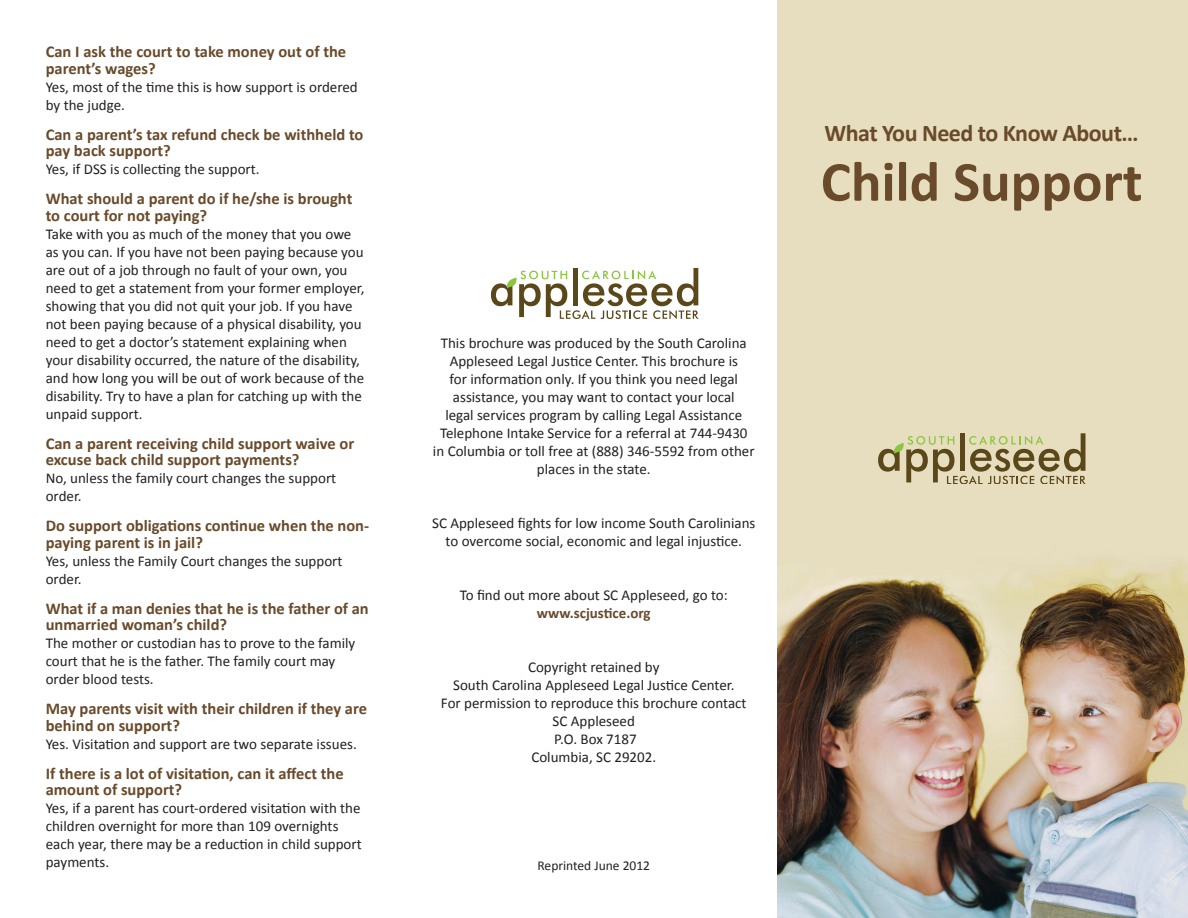
<style>
.page{position:relative;width:1188px;height:918px;background:#fff}
.page>*{position:absolute;margin:0;border:0;box-sizing:border-box;transform-origin:0 0}
.t1{font:700 57px "Calibri";color:#694a2b}
.t2{font:700 24px "Calibri";letter-spacing:-.02em;color:#694a2b}
.t3{font:700 16.5px/16.5px "Calibri";color:#694a2b}
.t4{font:15px/18px "Calibri";color:#231f20}
.t5{font:700 15px "Calibri";color:#694a2b}
.t6{font:13.5px "Calibri";color:#231f20}
</style>
<div class="page">
<img style="left:777px;top:1px;width:411px;height:917px">
<svg style="left:878px;top:433px;width:208px;height:50px"></svg>
<svg style="left:491px;top:268px;width:207px;height:50px"></svg>
<p class="t3" style="left:46px;top:44px;width:302px">Can I ask the court to take money out of the parent’s wages?</p>
<p class="t4" style="left:46px;top:78px;width:314px">Yes, most of the time this is how support is ordered by the judge.</p>
<p class="t3" style="left:46px;top:126px;width:319px">Can a parent’s tax refund check be withheld to pay back support?</p>
<p class="t4" style="left:46px;top:160px;width:215px">Yes, if DSS is collecting the support.</p>
<p class="t3" style="left:46px;top:191px;width:308px">What should a parent do if he/she is brought to court for not paying?</p>
<p class="t4" style="left:46px;top:225px;width:320px">Take with you as much of the money that you owe as you can. If you have not been paying because you are out of a job through no fault of your own, you need to get a statement from your former employer, showing that you did not quit your job. If you have not been paying because of a physical disability, you need to get a doctor’s statement explaining when your disability occurred, the nature of the disability, and how long you will be out of work because of the disability. Try to have a plan for catching up with the unpaid support.</p>
<p class="t3" style="left:46px;top:435px;width:310px">Can a parent receiving child support waive or excuse back child support payments?</p>
<p class="t4" style="left:46px;top:469px;width:292px">No, unless the family court changes the support order.</p>
<p class="t3" style="left:46px;top:518px;width:325px">Do support obligations continue when the non&shy;paying parent is in jail?</p>
<p class="t4" style="left:46px;top:552px;width:298px">Yes, unless the Family Court changes the support order.</p>
<p class="t3" style="left:46px;top:600px;width:325px">What if a man denies that he is the father of an unmarried woman’s child?</p>
<p class="t4" style="left:46px;top:634px;width:311px">The mother or custodian has to prove to the family court that he is the father. The family court may order blood tests.</p>
<p class="t3" style="left:46px;top:701px;width:323px">May parents visit with their children if they are behind on support?</p>
<p class="t4" style="left:46px;top:735px;width:313px">Yes. Visitation and support are two separate issues.</p>
<p class="t3" style="left:46px;top:765px;width:300px">If there is a lot of visitation, can it affect the amount of support?</p>
<p class="t4" style="left:46px;top:799px;width:318px">Yes, if a parent has court-ordered visitation with the children overnight for more than 109 overnights each year, there may be a reduction in child support payments.</p>
<p class="t4" style="left:433px;top:334px;width:323px;text-align:center">This brochure was produced by the South Carolina Appleseed Legal Justice Center. This brochure is<br>for information only. If you think you need legal assistance, you may want to contact your local<br>legal services program by calling Legal Assistance Telephone Intake Service for a referral at 744-9430 in Columbia or toll free at (888) 346-5592 from other places in the state.</p>
<p class="t4" style="left:432px;top:514px;width:325px;text-align:center">SC Appleseed fights for low income South Carolinians to overcome social, economic and legal injustice.</p>
<p class="t4" style="left:460px;top:586px;width:270px">To find out more about SC Appleseed, go to:</p>
<p class="t5" style="left:537px;top:603px;width:115px">www.scjustice.org</p>
<p class="t4" style="left:441px;top:658px;width:307px;text-align:center">Copyright retained by<br>South Carolina Appleseed Legal Justice Center.<br>For permission to reproduce this brochure contact<br>SC Appleseed<br>P.O. Box 7187<br>Columbia, SC 29202.</p>
<p class="t6" style="left:538px;top:857px;width:114px">Reprinted June 2012</p>
<h2 class="t2" style="left:825px;top:117px;width:316px">What You Need to Know About…</h2>
<h1 class="t1" style="left:821px;top:145px;width:323px">Child Support</h1>
</div>
